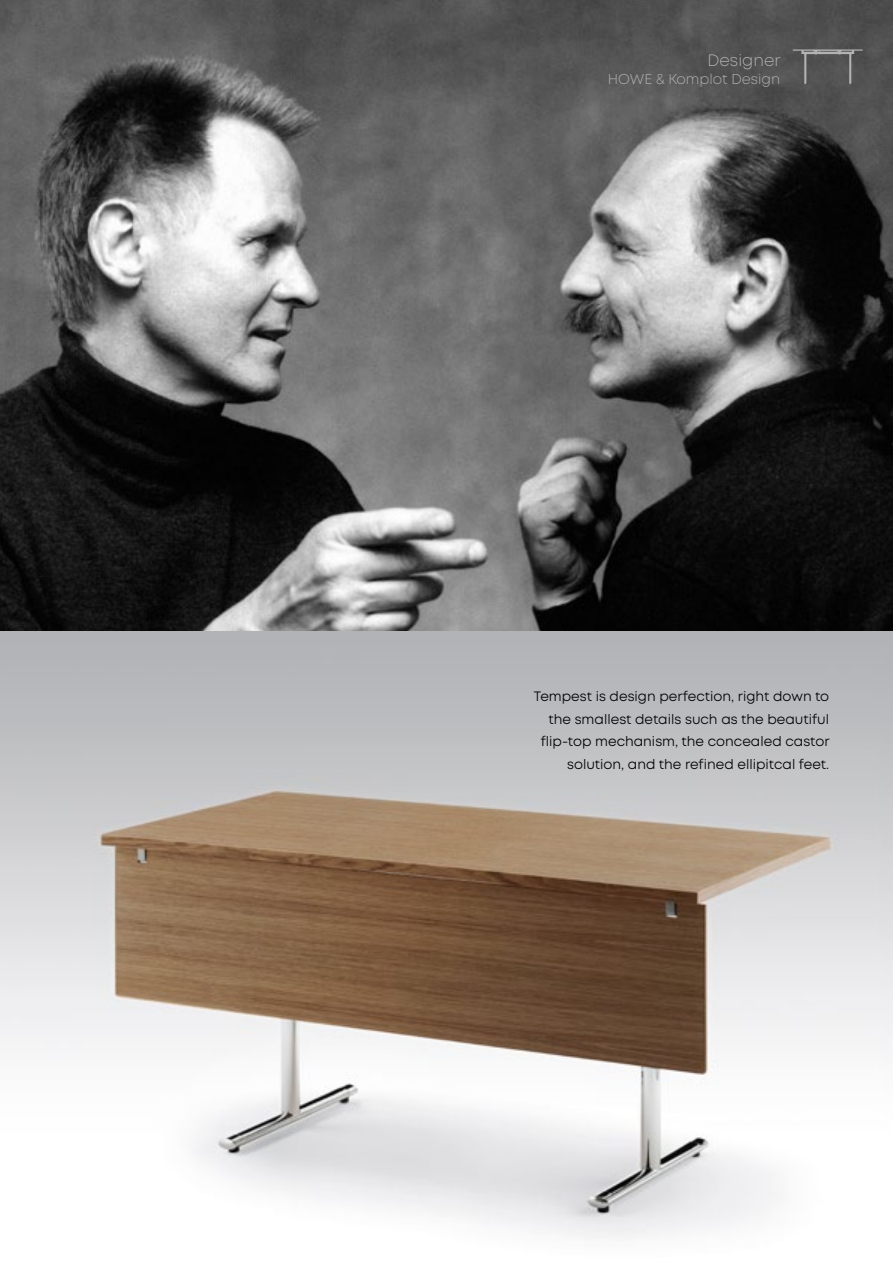
<style>
.page{position:relative;width:893px;height:1263px;background:#fff}
.page>*{position:absolute;margin:0;border:0;box-sizing:border-box;transform-origin:0 0}
.t1{font:300 16.5px "Mont";color:#b3b2b2}
.t2{font:300 14.25px "Mont";color:#b3b2b2}
.t3{font:13.65px/22.6px "Mont";color:#000;text-align:right}
</style>
<div class="page">
<img style="left:0;top:0;width:893px;height:631px">
<svg style="left:793px;top:49px;width:70px;height:35px;background:#606060"></svg>
<svg style="left:1px;top:631px;width:892px;height:607px"></svg>
<hr style="left:0;top:631px;width:1px;height:632px;background:#dadada">
<p class="t1" style="left:707px;top:50px;width:75px">Designer</p>
<p class="t2" style="left:608px;top:70px;width:174px">HOWE &amp; Komplot Design</p>
<p class="t3" style="left:534px;top:685px;width:297px">Tempest is design perfection, right down to the smallest details such as the beautiful flip-top mechanism, the concealed castor solution, and the refined ellipitcal feet.</p>
</div>
